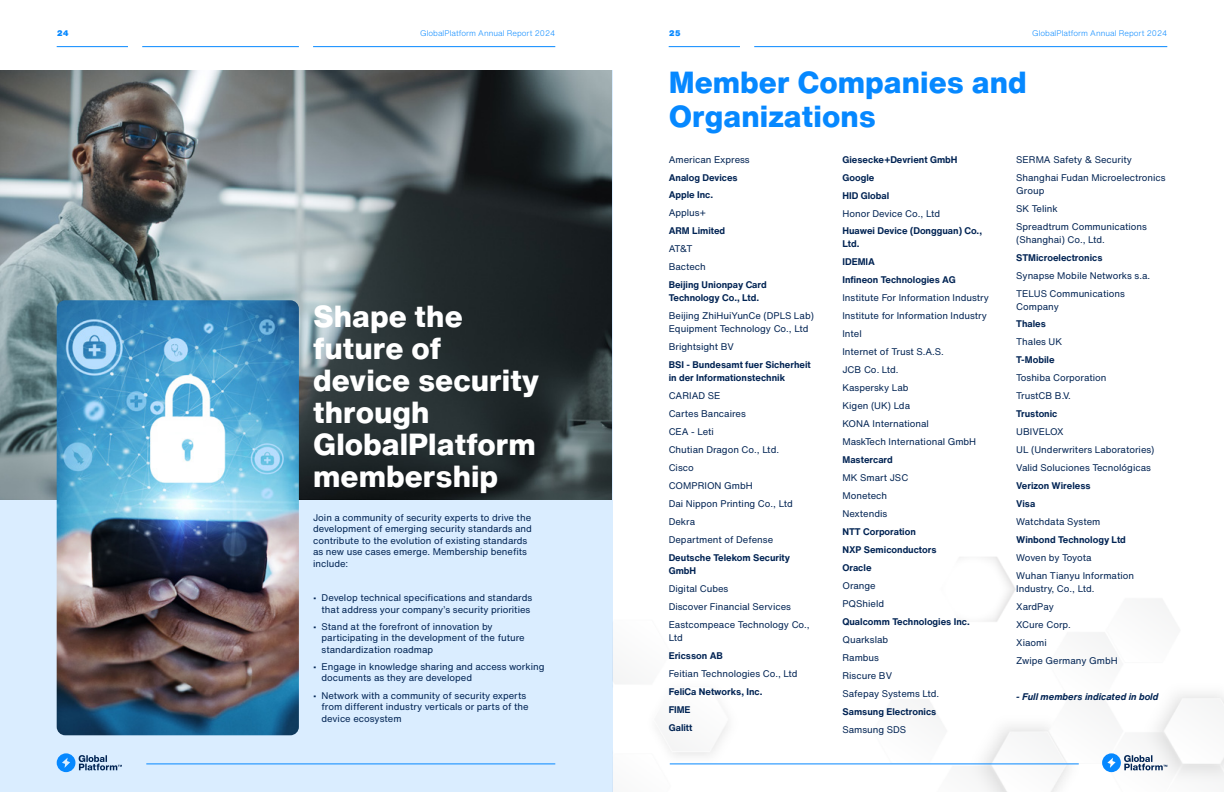
<style>
.page{position:relative;width:1224px;height:792px;background:#fff}
.page>*{position:absolute;margin:0;border:0;box-sizing:border-box;transform-origin:0 0}
.t1{font:800 30px/32px "Helvetica Now Text";color:#fff}
.t2{font:800 30px/34px "Helvetica Now Text";color:#0688ff}
.t3{font:9.5px/18px "Helvetica Now Text";color:#002353}
.t4{font:700 9.5px/18px "Helvetica Now Text";color:#002353}
.t5{font:italic 700 9.5px "Helvetica Now Text";color:#002353}
.t6{font:300 8px "Helvetica Now Text";color:#0688ff}
.t7{font:900 8px "Helvetica Now Text";color:#0688ff}
</style>
<div class="page">
<div style="left:0;top:71px;width:612px;height:721px;background:#daedff"></div>
<img style="left:612px;top:258px;width:612px;height:534px">
<img style="left:0;top:71px;width:612px;height:428px">
<img style="left:57px;top:300px;width:242px;height:435px">
<hr style="left:57px;top:46px;width:71px;height:1px;background:#0688ff">
<hr style="left:669px;top:46px;width:71px;height:1px;background:#0688ff">
<hr style="left:142px;top:46px;width:157px;height:1px;background:#0688ff">
<hr style="left:313px;top:46px;width:242px;height:1px;background:#0688ff">
<hr style="left:754px;top:46px;width:413px;height:1px;background:#0688ff">
<svg style="left:57px;top:753px;width:65px;height:19px"></svg>
<svg style="left:1102px;top:753px;width:65px;height:19px"></svg>
<hr style="left:670px;top:764px;width:409px;height:1px;background:#0688ff">
<hr style="left:146px;top:764px;width:409px;height:1px;background:#0688ff">
<p class="t7" style="left:57px;top:27px;width:14px">24</p>
<p class="t6" style="left:420px;top:27px;width:137px">GlobalPlatform Annual Report 2024</p>
<p class="t7" style="left:669px;top:27px;width:14px">25</p>
<p class="t6" style="left:1032px;top:27px;width:137px">GlobalPlatform Annual Report 2024</p>
<h1 class="t1" style="left:313px;top:299px;width:228px">Shape the future of device security through<br>GlobalPlatform membership</h1>
<p class="t3" style="left:313px;top:511px;width:220px;line-height:11.5px">Join a community of security experts to drive the development of emerging security standards and contribute to the evolution of existing standards as new use cases emerge. Membership benefits include:</p>
<p class="t3" style="left:313px;top:592px;width:221px;line-height:11.5px;text-align:right">• Develop technical specifications and standards that address your company’s security priorities</p>
<p class="t3" style="left:322px;top:620px;width:205px;line-height:11.5px;text-indent:-9px">• Stand at the forefront of innovation by participating in the development of the future standardization roadmap</p>
<p class="t3" style="left:322px;top:661px;width:224px;line-height:11.5px;text-indent:-9px">• Engage in knowledge sharing and access working documents as they are developed</p>
<p class="t3" style="left:322px;top:689px;width:208px;line-height:11.5px;text-indent:-9px">• Network with a community of security experts from different industry verticals or parts of the device ecosystem</p>
<h1 class="t2" style="left:669px;top:64px;width:360px">Member Companies and<br>Organizations</h1>
<p class="t3" style="left:669px;top:150px;width:83px">American Express</p>
<p class="t4" style="left:669px;top:168px;width:71px">Analog Devices<br>Apple Inc.</p>
<p class="t3" style="left:669px;top:204px;width:39px">Applus+</p>
<p class="t4" style="left:669px;top:222px;width:58px">ARM Limited</p>
<p class="t3" style="left:669px;top:240px;width:39px">AT&amp;T<br>Bactech</p>
<p class="t4" style="left:669px;top:278px;width:100px;line-height:13px">Beijing Unionpay Card<br>Technology Co., Ltd.</p>
<p class="t3" style="left:669px;top:309px;width:147px;line-height:13px">Beijing ZhiHuiYunCe (DPLS Lab)<br>Equipment Technology Co., Ltd</p>
<p class="t3" style="left:669px;top:338px;width:67px">Brightsight BV</p>
<p class="t4" style="left:669px;top:358px;width:144px;line-height:13px">BSI - Bundesamt fuer Sicherheit in der Informationstechnik</p>
<p class="t3" style="left:669px;top:387px;width:126px">CARIAD SE<br>Cartes Bancaires<br>CEA - Leti<br>Chutian Dragon Co., Ltd.<br>Cisco<br>COMPRION GmbH<br>Dai Nippon Printing Co., Ltd<br>Dekra<br>Department of Defense</p>
<p class="t4" style="left:669px;top:551px;width:123px;line-height:13px">Deutsche Telekom Security<br>GmbH</p>
<p class="t3" style="left:669px;top:579px;width:143px">Digital Cubes<br>Discover Financial Services<br>Eastcompeace Technology Co.,</p>
<p class="t3" style="left:669px;top:628px;width:16px">Ltd</p>
<p class="t4" style="left:669px;top:646px;width:56px">Ericsson AB</p>
<p class="t3" style="left:669px;top:664px;width:130px">Feitian Technologies Co., Ltd</p>
<p class="t4" style="left:669px;top:682px;width:95px">FeliCa Networks, Inc.<br>FIME<br>Galitt</p>
<p class="t4" style="left:842px;top:150px;width:117px">Giesecke+Devrient GmbH<br>Google<br>HID Global</p>
<p class="t3" style="left:842px;top:204px;width:99px">Honor Device Co., Ltd</p>
<p class="t4" style="left:842px;top:224px;width:141px;line-height:13px">Huawei Device (Dongguan) Co.,<br>Ltd.</p>
<p class="t4" style="left:842px;top:253px;width:115px">IDEMIA<br>Infineon Technologies AG</p>
<p class="t3" style="left:842px;top:289px;width:148px">Institute For Information Industry<br>Institute for Information Industry<br>Intel<br>Internet of Trust S.A.S.<br>JCB Co. Ltd.<br>Kaspersky Lab<br>Kigen (UK) Lda<br>KONA International<br>MaskTech International GmbH</p>
<p class="t4" style="left:842px;top:450px;width:52px">Mastercard</p>
<p class="t3" style="left:842px;top:468px;width:67px">MK Smart JSC<br>Monetech<br>Nextendis</p>
<p class="t4" style="left:842px;top:522px;width:96px">NTT Corporation<br>NXP Semiconductors<br>Oracle</p>
<p class="t3" style="left:842px;top:576px;width:43px">Orange<br>PQShield</p>
<p class="t4" style="left:842px;top:612px;width:129px">Qualcomm Technologies Inc.</p>
<p class="t3" style="left:842px;top:630px;width:98px">Quarkslab<br>Rambus<br>Riscure BV<br>Safepay Systems Ltd.</p>
<p class="t4" style="left:842px;top:702px;width:95px">Samsung Electronics</p>
<p class="t3" style="left:842px;top:720px;width:65px">Samsung SDS</p>
<p class="t3" style="left:1016px;top:150px;width:151px">SERMA Safety &amp; Security<br>Shanghai Fudan Microelectronics</p>
<p class="t3" style="left:1016px;top:181px;width:132px">Group<br>SK Telink<br>Spreadtrum Communications</p>
<p class="t3" style="left:1016px;top:230px;width:90px">(Shanghai) Co., Ltd.</p>
<p class="t4" style="left:1016px;top:248px;width:88px">STMicroelectronics</p>
<p class="t3" style="left:1016px;top:266px;width:135px">Synapse Mobile Networks s.a.<br>TELUS Communications</p>
<p class="t3" style="left:1016px;top:297px;width:44px">Company</p>
<p class="t4" style="left:1016px;top:315px;width:31px">Thales</p>
<p class="t3" style="left:1016px;top:333px;width:48px">Thales UK</p>
<p class="t4" style="left:1016px;top:351px;width:40px">T-Mobile</p>
<p class="t3" style="left:1016px;top:369px;width:92px">Toshiba Corporation<br>TrustCB B.V.</p>
<p class="t4" style="left:1016px;top:405px;width:43px">Trustonic</p>
<p class="t3" style="left:1016px;top:423px;width:140px">UBIVELOX<br>UL (Underwriters Laboratories)<br>Valid Soluciones Tecnológicas</p>
<p class="t4" style="left:1016px;top:477px;width:76px">Verizon Wireless<br>Visa</p>
<p class="t3" style="left:1016px;top:512px;width:86px">Watchdata System</p>
<p class="t4" style="left:1016px;top:530px;width:111px">Winbond Technology Ltd</p>
<p class="t3" style="left:1016px;top:548px;width:119px">Woven by Toyota<br>Wuhan Tianyu Information</p>
<p class="t3" style="left:1016px;top:579px;width:103px">Industry, Co., Ltd.<br>XardPay<br>XCure Corp.<br>Xiaomi<br>Zwipe Germany GmbH</p>
<p class="t5" style="left:1016px;top:689px;width:144px">- Full members indicated in bold</p>
</div>
